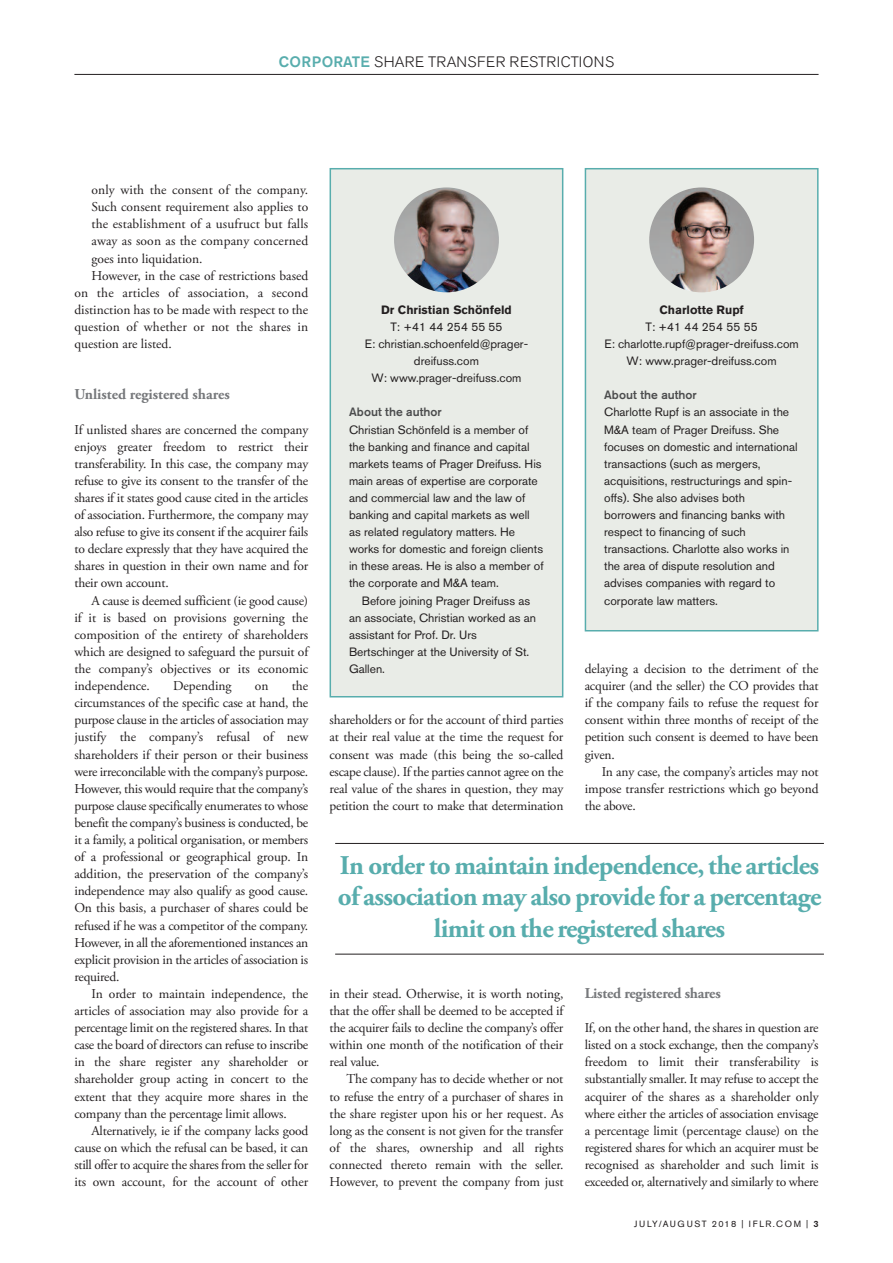
<style>
.page{position:relative;width:893px;height:1263px;background:#fff}
.page>*{position:absolute;margin:0;border:0;box-sizing:border-box;transform-origin:0 0}
.t1{font:700 27px/31.5px "Adobe Garamond Pro";letter-spacing:-.025em;color:#58adad;text-align:center}
.t2{font:700 15px "Adobe Garamond Pro";letter-spacing:-.015em;color:#76787b}
.t3{font:300 15px "Akzidenz Grotesk Pro";letter-spacing:.03em;color:#231f20}
.t4{font:13.5px/17.1px "Adobe Garamond Pro";letter-spacing:-.005em;color:#231f20;text-align:justify}
.t5{font:12px/17.1px "Akzidenz Grotesk Pro";color:#231f20}
.t6{font:700 12px "Akzidenz Grotesk Pro";color:#231f20}
.t7{font:500 12px "Akzidenz Grotesk Pro";color:#4b4c4d}
.t8{font:9px "Akzidenz Grotesk Pro";letter-spacing:.18em;color:#231f20}
.s1{font-weight:500;color:#58adad}
.s2{font-weight:500}
</style>
<div class="page">
<hr style="left:74px;top:74px;width:745px;height:1px;background:#231f20">
<hr style="left:335px;top:843px;width:489px;height:1px;background:#231f20">
<hr style="left:335px;top:954px;width:489px;height:1px;background:#231f20">
<div style="left:586px;top:169px;width:231px;height:461px;background:#e9ece7"></div>
<div style="left:585px;top:168px;width:234px;height:463px;border:2px solid #58adad"></div>
<img style="left:649px;top:187px;width:105px;height:105px;border-radius:50%">
<div style="left:331px;top:169px;width:231px;height:527px;background:#e9ece7"></div>
<div style="left:330px;top:168px;width:233px;height:529px;border:2px solid #58adad"></div>
<img style="left:394px;top:187px;width:105px;height:105px;border-radius:50%">
<p class="t3" style="left:279px;top:55px;width:337px"><span class="s1">CORPORATE</span> SHARE TRANSFER RESTRICTIONS</p>
<p class="t4" style="left:91px;top:182px;width:218px">only with the consent of the company.</p>
<p class="t4" style="left:91px;top:200px;width:218px">Such consent requirement also applies to</p>
<p class="t4" style="left:91px;top:217px;width:218px">the establishment of a usufruct but falls</p>
<p class="t4" style="left:91px;top:234px;width:218px">away as soon as the company concerned</p>
<p class="t4" style="left:91px;top:251px;width:113px">goes into liquidation.</p>
<p class="t4" style="left:91px;top:268px;width:218px">However, in the case of restrictions based</p>
<p class="t4" style="left:74px;top:285px;width:235px">on the articles of association, a second</p>
<p class="t4" style="left:74px;top:302px;width:235px">distinction has to be made with respect to the</p>
<p class="t4" style="left:74px;top:319px;width:235px">question of whether or not the shares in</p>
<p class="t4" style="left:74px;top:336px;width:99px">question are listed.</p>
<p class="t2" style="left:74px;top:389px;width:157px">Unlisted registered shares</p>
<p class="t4" style="left:74px;top:422px;width:235px">If unlisted shares are concerned the company enjoys greater freedom to restrict their transferability. In this case, the company may refuse to give its consent to the transfer of the shares if it states good cause cited in the articles of association. Furthermore, the company may also refuse to give its consent if the acquirer fails to declare expressly that they have acquired the shares in question in their own name and for their own account.</p>
<p class="t4" style="left:74px;top:593px;width:235px;text-indent:17px">A cause is deemed sufficient (ie good cause) if it is based on provisions governing the composition of the entirety of shareholders which are designed to safeguard the pursuit of the company’s objectives or its economic independence.</p>
<p class="t4" style="left:74px;top:678px;width:235px;text-indent:217px">the circumstances of the specific case at hand, the purpose clause in the articles of association may justify the company’s refusal of new shareholders if their person or their business were irreconcilable with the company’s purpose.<br>However, this would require that the company’s purpose clause specifically enumerates to whose benefit the company’s business is conducted, be it a family, a political organisation, or members of a professional or geographical group. In addition, the preservation of the company’s independence may also qualify as good cause.<br>On this basis, a purchaser of shares could be refused if he was a competitor of the company.<br>However, in all the aforementioned instances an explicit provision in the articles of association is required.</p>
<p class="t4" style="left:74px;top:986px;width:235px;text-indent:17px">In order to maintain independence, the articles of association may also provide for a percentage limit on the registered shares. In that case the board of directors can refuse to inscribe in the share register any shareholder or shareholder group acting in concert to the extent that they acquire more shares in the company than the percentage limit allows.</p>
<p class="t4" style="left:74px;top:1123px;width:235px;text-indent:17px">Alternatively, ie if the company lacks good cause on which the refusal can be based, it can still offer to acquire the shares from the seller for its own account, for the account of other</p>
<p class="t4" style="left:173px;top:678px;width:60px">Depending</p>
<p class="t4" style="left:255px;top:678px;width:15px">on</p>
<p class="t6" style="left:381px;top:305px;width:132px">Dr Christian Schönfeld</p>
<p class="t5" style="left:365px;top:319px;width:165px;text-align:center">T: +41 44 254 55 55<br>E: christian.schoenfeld@prager&shy;dreifuss.com<br>W: www.prager-dreifuss.com</p>
<p class="t7" style="left:349px;top:407px;width:94px">About the author</p>
<p class="t5" style="left:349px;top:422px;width:196px">Christian Schönfeld is a member of the banking and finance and capital markets teams of Prager Dreifuss. His main areas of expertise are corporate and commercial law and the law of banking and capital markets as well as related regulatory matters. He works for domestic and foreign clients in these areas. He is also a member of the corporate and M&amp;A team.</p>
<p class="t5" style="left:349px;top:593px;width:188px;text-indent:13px">Before joining Prager Dreifuss as an associate, Christian worked as an assistant for Prof. Dr. Urs<br>Bertschinger at the University of St.<br>Gallen.</p>
<p class="t4" style="left:330px;top:713px;width:235px">shareholders or for the account of third parties at their real value at the time the request for consent was made (this being the so-called escape clause). If the parties cannot agree on the real value of the shares in question, they may petition the court to make that determination</p>
<p class="t6" style="left:659px;top:305px;width:86px">Charlotte Rupf</p>
<p class="t5" style="left:604px;top:319px;width:196px;text-align:center">T: +41 44 254 55 55<br>E: charlotte.rupf@prager-dreifuss.com<br>W: www.prager-dreifuss.com</p>
<p class="t7" style="left:604px;top:390px;width:94px">About the author</p>
<p class="t5" style="left:604px;top:405px;width:195px">Charlotte Rupf is an associate in the M&amp;A team of Prager Dreifuss. She focuses on domestic and international transactions (such as mergers, acquisitions, restructurings and spin&shy;offs). She also advises both borrowers and financing banks with respect to financing of such transactions. Charlotte also works in the area of dispute resolution and advises companies with regard to corporate law matters.</p>
<p class="t4" style="left:585px;top:661px;width:235px">delaying a decision to the detriment of the acquirer (and the seller) the CO provides that if the company fails to refuse the request for consent within three months of receipt of the petition such consent is deemed to have been given.</p>
<p class="t4" style="left:585px;top:764px;width:235px;text-indent:17px">In any case, the company’s articles may not impose transfer restrictions which go beyond the above.</p>
<h1 class="t1" style="left:338px;top:852px;width:485px">In order to maintain independence, the articles of association may also provide for a percentage limit on the registered shares</h1>
<p class="t4" style="left:330px;top:986px;width:235px">in their stead. Otherwise, it is worth noting, that the offer shall be deemed to be accepted if the acquirer fails to decline the company’s offer within one month of the notification of their real value.</p>
<p class="t4" style="left:330px;top:1072px;width:235px;text-indent:17px">The company has to decide whether or not to refuse the entry of a purchaser of shares in the share register upon his or her request. As long as the consent is not given for the transfer of the shares, ownership and all rights connected thereto remain with the seller.<br>However, to prevent the company from just</p>
<p class="t2" style="left:585px;top:987px;width:137px">Listed registered shares</p>
<p class="t4" style="left:585px;top:1020px;width:235px">If, on the other hand, the shares in question are listed on a stock exchange, then the company’s freedom to limit their transferability is substantially smaller. It may refuse to accept the acquirer of the shares as a shareholder only where either the articles of association envisage a percentage limit (percentage clause) on the registered shares for which an acquirer must be recognised as shareholder and such limit is exceeded or, alternatively and similarly to where</p>
<p class="t8" style="left:634px;top:1221px;width:186px">JULY/AUGUST 2018 | IFLR.COM | <span class="s2">3</span></p>
</div>
